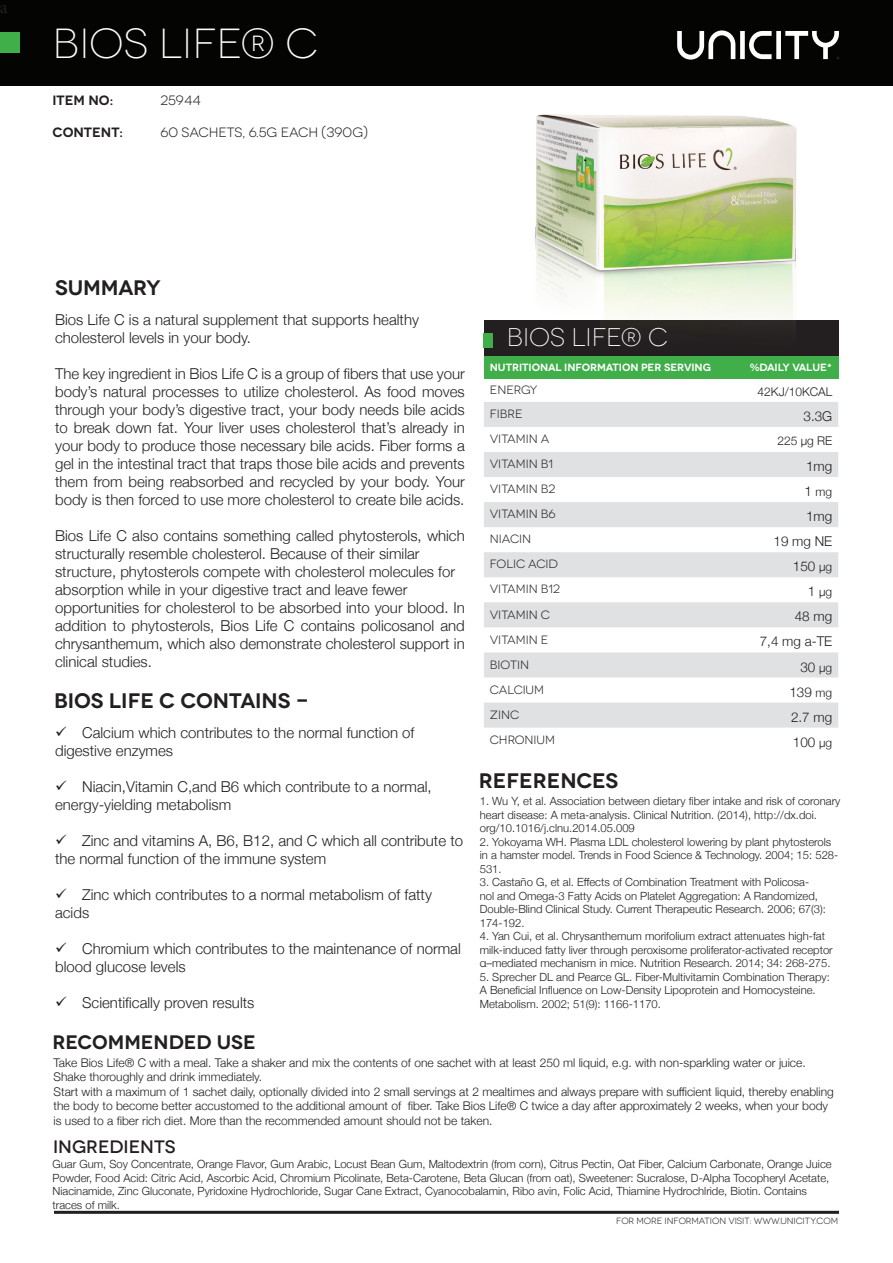
<style>
.page{position:relative;width:893px;height:1263px;background:#fff}
.page>*{position:absolute;margin:0;border:0;box-sizing:border-box;transform-origin:0 0}
.t1{font:300 42px "Novecentowide";color:#fff}
.t2{font:300 25.5px "Novecentowide";color:#fff}
.t3{font:600 21px "Novecentowide";color:#231f20}
.t4{font:600 19.5px "Novecentowide";color:#231f20}
.t5{font:500 18px "Novecentowide";color:#231f20}
.t6{font:18px "Minion Pro";color:#231f20}
.t7{font:300 15px/18px "Helvetica Neue";color:#231f20}
.t8{font:300 13.5px "Helvetica Neue";color:#231f20}
.t9{font:13.5px "Novecentowide";color:#231f20}
.t10{font:600 13.5px "Novecentowide";color:#231f20}
.t11{font:300 12px/14.4px "Helvetica Neue";color:#231f20}
.t12{font:12px "Novecentowide";letter-spacing:-.005em;color:#231f20}
.t13{font:300 11.25px/13.5px "Helvetica Neue";color:#231f20}
.t14{font:600 10.5px "Novecentowide";letter-spacing:-.005em;color:#fff}
.t15{font:9px "Novecentowide";letter-spacing:-.005em;color:#231f20}
.s1{font-size:13.5px}
.s2{font-size:12px}
</style>
<div class="page">
<div style="left:0;top:0;width:892px;height:86px;background:#040503"></div>
<div style="left:0;top:32px;width:19px;height:20px;background:#40ae49"></div>
<div style="left:484px;top:356px;width:354px;height:22px;background:#40ae49"></div>
<svg style="left:484px;top:402px;width:354px;height:326px"></svg>
<svg style="left:484px;top:502px;width:354px;height:75px"></svg>
<hr style="left:54px;top:1211px;width:785px;height:3px;background:#231f20">
<img style="left:483px;top:30px;width:356px;height:338px">
<p class="t6" style="left:-1px;top:-5px;width:9px">a</p>
<p class="t1" style="left:53px;top:19px;width:267px">BIOS LIFE® C</p>
<p class="t10" style="left:53px;top:92px;width:62px">ITEM NO:</p>
<p class="t9" style="left:161px;top:93px;width:42px">25944</p>
<p class="t10" style="left:53px;top:124px;width:72px">CONTENT:</p>
<p class="t9" style="left:161px;top:124px;width:209px">60 SACHETS, 6.5G EACH (390G)</p>
<p class="t3" style="left:55px;top:275px;width:107px">SUMMARY</p>
<p class="t7" style="left:55px;top:309px;width:365px">Bios Life C is a natural supplement that supports healthy</p>
<p class="t7" style="left:55px;top:327px;width:197px">cholesterol levels in your body.</p>
<p class="t7" style="left:55px;top:363px;width:411px;text-align:justify">The key ingredient in Bios Life C is a group of fibers that use your body’s natural processes to utilize cholesterol. As food moves through your body’s digestive tract, your body needs bile acids to break down fat. Your liver uses cholesterol that’s already in your body to produce those necessary bile acids. Fiber forms a gel in the intestinal tract that traps those bile acids and prevents them from being reabsorbed and recycled by your body. Your body is then forced to use more cholesterol to create bile acids.</p>
<p class="t7" style="left:55px;top:525px;width:411px">Bios Life C also contains something called phytosterols, which structurally resemble cholesterol. Because of their similar</p>
<p class="t7" style="left:55px;top:561px;width:402px">structure, phytosterols compete with cholesterol molecules for</p>
<p class="t7" style="left:55px;top:579px;width:354px">absorption while in your digestive tract and leave fewer</p>
<p class="t7" style="left:55px;top:597px;width:411px;text-align:justify">opportunities for cholesterol to be absorbed into your blood. In addition to phytosterols, Bios Life C contains policosanol and chrysanthemum, which also demonstrate cholesterol support in clinical studies.</p>
<p class="t3" style="left:54px;top:687px;width:256px">BIOS LIFE C CONTAINS -</p>
<p class="t7" style="left:55px;top:722px;width:361px">✓ Calcium which contributes to the normal function of</p>
<p class="t7" style="left:55px;top:740px;width:120px">digestive enzymes</p>
<p class="t7" style="left:55px;top:776px;width:378px">✓ Niacin,Vitamin C,and B6 which contribute to a normal, energy-yielding metabolism</p>
<p class="t7" style="left:55px;top:830px;width:410px">✓ Zinc and vitamins A, B6, B12, and C which all contribute to the normal function of the immune system</p>
<p class="t7" style="left:55px;top:884px;width:378px">✓ Zinc which contributes to a normal metabolism of fatty acids</p>
<p class="t7" style="left:55px;top:938px;width:407px">✓ Chromium which contributes to the maintenance of normal blood glucose levels</p>
<p class="t7" style="left:55px;top:992px;width:201px">✓ Scientifically proven results</p>
<p class="t4" style="left:53px;top:1030px;width:205px">RECOMMENDED USE</p>
<p class="t2" style="left:507px;top:323px;width:162px">BIOS LIFE® C</p>
<p class="t14" style="left:490px;top:361px;width:223px">NUTRITIONAL INFORMATION PER SERVING</p>
<p class="t14" style="left:750px;top:361px;width:84px">%DAILY VALUE*</p>
<p class="t12" style="left:490px;top:383px;width:49px">ENERGY</p>
<p class="t11" style="left:758px;top:383px;width:76px">42KJ/10KCAL</p>
<p class="t12" style="left:490px;top:407px;width:34px">FIBRE</p>
<p class="t8" style="left:803px;top:405px;width:30px">3.3G</p>
<p class="t12" style="left:490px;top:432px;width:61px">VITAMIN A</p>
<p class="t11" style="left:777px;top:432px;width:56px">225 μg RE</p>
<p class="t12" style="left:490px;top:457px;width:65px">VITAMIN B1</p>
<p class="t8" style="left:806px;top:455px;width:28px">1mg</p>
<p class="t12" style="left:490px;top:482px;width:67px">VITAMIN B2</p>
<p class="t11" style="left:804px;top:484px;width:29px"><span class="s1">1</span> mg</p>
<p class="t12" style="left:490px;top:507px;width:67px">VITAMIN B6</p>
<p class="t8" style="left:806px;top:505px;width:28px">1mg</p>
<p class="t12" style="left:490px;top:532px;width:43px">NIACIN</p>
<p class="t8" style="left:773px;top:530px;width:60px">19 mg NE</p>
<p class="t12" style="left:490px;top:557px;width:70px">FOLIC ACID</p>
<p class="t8" style="left:793px;top:556px;width:41px">150 <span class="s2">μg</span></p>
<p class="t12" style="left:490px;top:582px;width:72px">VITAMIN B12</p>
<p class="t11" style="left:808px;top:584px;width:26px"><span class="s1">1</span> μg</p>
<p class="t12" style="left:490px;top:607px;width:62px">VITAMIN C</p>
<p class="t8" style="left:795px;top:606px;width:39px">48 mg</p>
<p class="t12" style="left:490px;top:632px;width:60px">VITAMIN E</p>
<p class="t8" style="left:760px;top:631px;width:74px">7,4 mg a-TE</p>
<p class="t12" style="left:490px;top:657px;width:41px">BIOTIN</p>
<p class="t8" style="left:800px;top:656px;width:33px">30 <span class="s2">μg</span></p>
<p class="t12" style="left:490px;top:683px;width:56px">CALCIUM</p>
<p class="t8" style="left:789px;top:681px;width:44px">139 <span class="s2">mg</span></p>
<p class="t12" style="left:490px;top:708px;width:31px">ZINC</p>
<p class="t8" style="left:791px;top:706px;width:43px">2.7 mg</p>
<p class="t12" style="left:490px;top:733px;width:67px">CHRONIUM</p>
<p class="t8" style="left:793px;top:731px;width:41px">100 <span class="s2">μg</span></p>
<p class="t3" style="left:479px;top:768px;width:141px">REFERENCES</p>
<p class="t13" style="left:480px;top:794px;width:362px">1. Wu Y, et al. Association between dietary fiber intake and risk of coronary heart disease: A meta-analysis. Clinical Nutrition. (2014), http://dx.doi. org/10.1016/j.clnu.2014.05.009</p>
<p class="t13" style="left:480px;top:834px;width:360px">2. Yokoyama WH. Plasma LDL cholesterol lowering by plant phytosterols in a hamster model. Trends in Food Science &amp; Technology. 2004; 15: 528-<br>531.</p>
<p class="t13" style="left:480px;top:875px;width:348px">3. Castaño G, et al. Effects of Combination Treatment with Policosa&shy;nol and Omega-3 Fatty Acids on Platelet Aggregation: A Randomized, Double-Blind Clinical Study. Current Therapeutic Research. 2006; 67(3):<br>174-192.</p>
<p class="t13" style="left:480px;top:929px;width:355px">4. Yan Cui, et al. Chrysanthemum morifolium extract attenuates high-fat milk-induced fatty liver through peroxisome proliferator-activated receptor α–mediated mechanism in mice. Nutrition Research. 2014; 34: 268-275.</p>
<p class="t13" style="left:480px;top:969px;width:351px">5. Sprecher DL and Pearce GL. Fiber-Multivitamin Combination Therapy:<br>A Beneficial Influence on Low-Density Lipoprotein and Homocysteine.<br>Metabolism. 2002; 51(9): 1166-1170.</p>
<p class="t11" style="left:54px;top:1054px;width:754px">Take Bios Life® C with a meal. Take a shaker and mix the contents of one sachet with at least 250 ml liquid, e.g. with non-sparkling water or juice.<br>Shake thoroughly and drink immediately.</p>
<p class="t11" style="left:54px;top:1083px;width:782px">Start with a maximum of 1 sachet daily, optionally divided into 2 small servings at 2 mealtimes and always prepare with sufficient liquid, thereby enabling the body to become better accustomed to the additional amount of fiber. Take Bios Life® C twice a day after approximately 2 weeks, when your body is used to a fiber rich diet. More than the recommended amount should not be taken.</p>
<p class="t5" style="left:53px;top:1136px;width:124px">INGREDIENTS</p>
<p class="t13" style="left:53px;top:1157px;width:781px">Guar Gum, Soy Concentrate, Orange Flavor, Gum Arabic, Locust Bean Gum, Maltodextrin (from corn), Citrus Pectin, Oat Fiber, Calcium Carbonate, Orange Juice Powder, Food Acid: Citric Acid, Ascorbic Acid, Chromium Picolinate, Beta-Carotene, Beta Glucan (from oat), Sweetener: Sucralose, D-Alpha Tocopheryl Acetate, Niacinamide, Zinc Gluconate, Pyridoxine Hydrochloride, Sugar Cane Extract, Cyanocobalamin, Ribo avin, Folic Acid, Thiamine Hydrochlride, Biotin. Contains traces of milk.</p>
<p class="t15" style="left:616px;top:1215px;width:223px">FOR MORE INFORMATION VISIT: WWW.UNICITY.COM</p>
</div>
